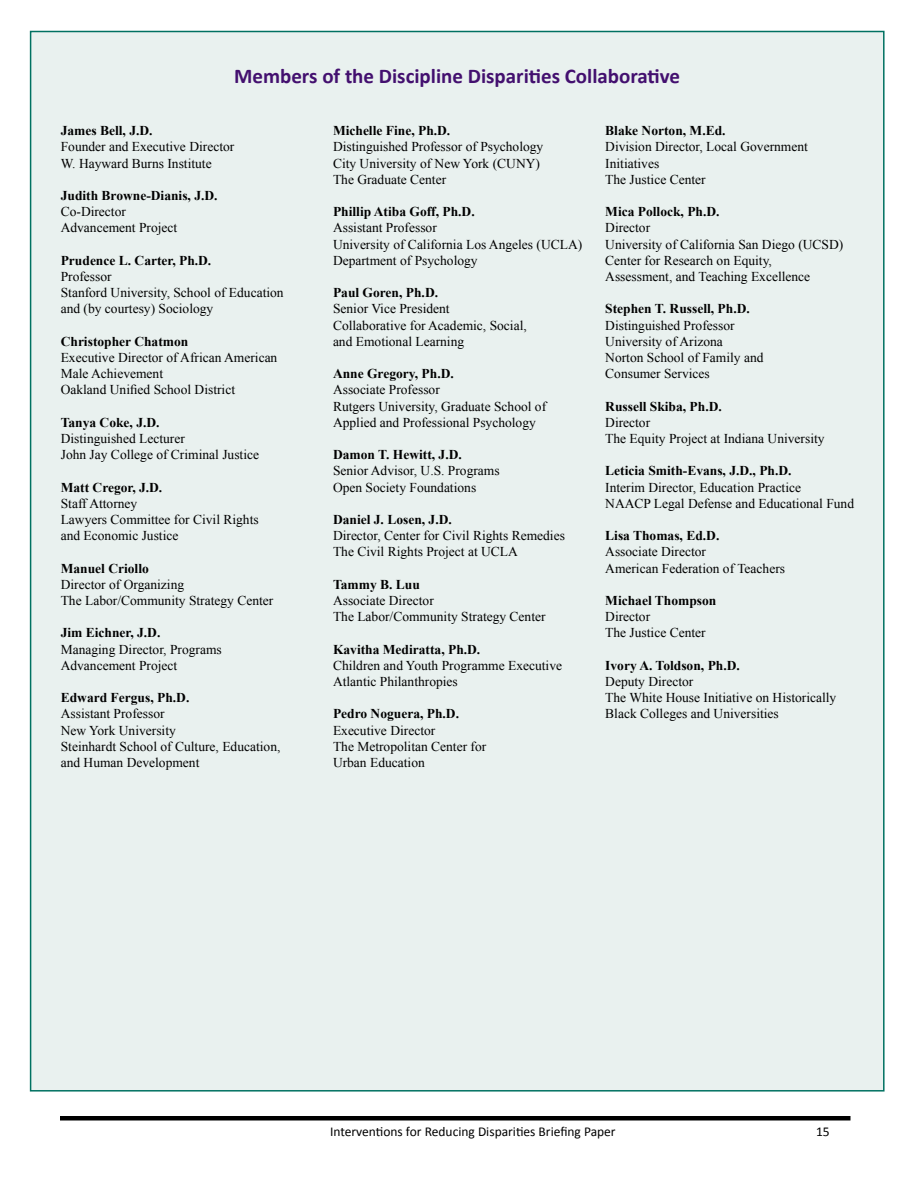
<style>
.page{position:relative;width:918px;height:1188px;background:#fff}
.page>*{position:absolute;margin:0;border:0;box-sizing:border-box;transform-origin:0 0}
.t1{font:700 21px "Calibri";color:#43106f}
.t2{font:13.5px/16.2px "Times New Roman";color:#000}
.t3{font:700 13.5px "Times New Roman";color:#000}
.t4{font:13.5px "Calibri";color:#000}
</style>
<div class="page">
<hr style="left:60px;top:1116px;width:790px;height:4px;background:#000">
<div style="left:31px;top:32px;width:853px;height:1059px;background:#e9f1ef"></div>
<h1 class="t1" style="left:234px;top:63px;width:448px">Members of the Discipline Disparities Collaborative</h1>
<p class="t3" style="left:61px;top:121px;width:93px">James Bell, J.D.</p>
<p class="t2" style="left:61px;top:139px;width:175px">Founder and Executive Director<br>W. Hayward Burns Institute</p>
<p class="t3" style="left:61px;top:186px;width:158px">Judith Browne-Dianis, J.D.</p>
<p class="t2" style="left:61px;top:203px;width:118px">Co-Director<br>Advancement Project</p>
<p class="t3" style="left:61px;top:251px;width:152px">Prudence L. Carter, Ph.D.</p>
<p class="t2" style="left:61px;top:268px;width:224px">Professor<br>Stanford University, School of Education and (by courtesy) Sociology</p>
<p class="t3" style="left:61px;top:332px;width:129px">Christopher Chatmon</p>
<p class="t2" style="left:61px;top:349px;width:218px">Executive Director of African American<br>Male Achievement<br>Oakland Unified School District</p>
<p class="t3" style="left:61px;top:413px;width:100px">Tanya Coke, J.D.</p>
<p class="t2" style="left:61px;top:430px;width:200px">Distinguished Lecturer<br>John Jay College of Criminal Justice</p>
<p class="t3" style="left:61px;top:478px;width:103px">Matt Cregor, J.D.</p>
<p class="t2" style="left:61px;top:495px;width:200px">Staff Attorney<br>Lawyers Committee for Civil Rights and Economic Justice</p>
<p class="t3" style="left:61px;top:559px;width:90px">Manuel Criollo</p>
<p class="t2" style="left:61px;top:576px;width:214px">Director of Organizing<br>The Labor/Community Strategy Center</p>
<p class="t3" style="left:61px;top:623px;width:101px">Jim Eichner, J.D.</p>
<p class="t2" style="left:61px;top:641px;width:163px">Managing Director, Programs<br>Advancement Project</p>
<p class="t3" style="left:61px;top:688px;width:130px">Edward Fergus, Ph.D.</p>
<p class="t2" style="left:61px;top:706px;width:221px">Assistant Professor<br>New York University<br>Steinhardt School of Culture, Education, and Human Development</p>
<p class="t3" style="left:333px;top:121px;width:119px">Michelle Fine, Ph.D.</p>
<p class="t2" style="left:333px;top:139px;width:212px">Distinguished Professor of Psychology<br>City University of New York (CUNY)<br>The Graduate Center</p>
<p class="t3" style="left:333px;top:202px;width:143px">Phillip Atiba Goff, Ph.D.</p>
<p class="t2" style="left:333px;top:220px;width:251px">Assistant Professor<br>University of California Los Angeles (UCLA)<br>Department of Psychology</p>
<p class="t3" style="left:333px;top:283px;width:107px">Paul Goren, Ph.D.</p>
<p class="t2" style="left:333px;top:301px;width:195px">Senior Vice President<br>Collaborative for Academic, Social, and Emotional Learning</p>
<p class="t3" style="left:333px;top:364px;width:122px">Anne Gregory, Ph.D.</p>
<p class="t2" style="left:333px;top:382px;width:215px">Associate Professor<br>Rutgers University, Graduate School of<br>Applied and Professional Psychology</p>
<p class="t3" style="left:333px;top:445px;width:130px">Damon T. Hewitt, J.D.</p>
<p class="t2" style="left:333px;top:463px;width:168px">Senior Advisor, U.S. Programs<br>Open Society Foundations</p>
<p class="t3" style="left:333px;top:510px;width:120px">Daniel J. Losen, J.D.</p>
<p class="t2" style="left:333px;top:527px;width:233px">Director, Center for Civil Rights Remedies<br>The Civil Rights Project at UCLA</p>
<p class="t3" style="left:333px;top:575px;width:88px">Tammy B. Luu</p>
<p class="t2" style="left:333px;top:592px;width:214px">Associate Director<br>The Labor/Community Strategy Center</p>
<p class="t3" style="left:333px;top:640px;width:149px">Kavitha Mediratta, Ph.D.</p>
<p class="t2" style="left:333px;top:657px;width:231px">Children and Youth Programme Executive<br>Atlantic Philanthropies</p>
<p class="t3" style="left:333px;top:704px;width:128px">Pedro Noguera, Ph.D.</p>
<p class="t2" style="left:333px;top:722px;width:155px">Executive Director<br>The Metropolitan Center for<br>Urban Education</p>
<p class="t3" style="left:605px;top:121px;width:122px">Blake Norton, M.Ed.</p>
<p class="t2" style="left:605px;top:139px;width:204px">Division Director, Local Government<br>Initiatives<br>The Justice Center</p>
<p class="t3" style="left:605px;top:202px;width:116px">Mica Pollock, Ph.D.</p>
<p class="t2" style="left:605px;top:220px;width:240px">Director<br>University of California San Diego (UCSD)<br>Center for Research on Equity,<br>Assessment, and Teaching Excellence</p>
<p class="t3" style="left:605px;top:299px;width:146px">Stephen T. Russell, Ph.D.</p>
<p class="t2" style="left:605px;top:317px;width:160px">Distinguished Professor<br>University of Arizona<br>Norton School of Family and<br>Consumer Services</p>
<p class="t3" style="left:605px;top:397px;width:118px">Russell Skiba, Ph.D.</p>
<p class="t2" style="left:605px;top:414px;width:221px">Director<br>The Equity Project at Indiana University</p>
<p class="t3" style="left:605px;top:461px;width:188px">Leticia Smith-Evans, J.D., Ph.D.</p>
<p class="t2" style="left:605px;top:479px;width:250px">Interim Director, Education Practice<br>NAACP Legal Defense and Educational Fund</p>
<p class="t3" style="left:605px;top:526px;width:116px">Lisa Thomas, Ed.D.</p>
<p class="t2" style="left:605px;top:544px;width:181px">Associate Director<br>American Federation of Teachers</p>
<p class="t3" style="left:605px;top:591px;width:113px">Michael Thompson</p>
<p class="t2" style="left:605px;top:608px;width:102px">Director<br>The Justice Center</p>
<p class="t3" style="left:605px;top:656px;width:136px">Ivory A. Toldson, Ph.D.</p>
<p class="t2" style="left:605px;top:673px;width:233px">Deputy Director<br>The White House Initiative on Historically<br>Black Colleges and Universities</p>
<p class="t4" style="left:330px;top:1123px;width:287px">Interventions for Reducing Disparities Briefing Paper</p>
<p class="t4" style="left:816px;top:1123px;width:15px">15</p>
</div>
